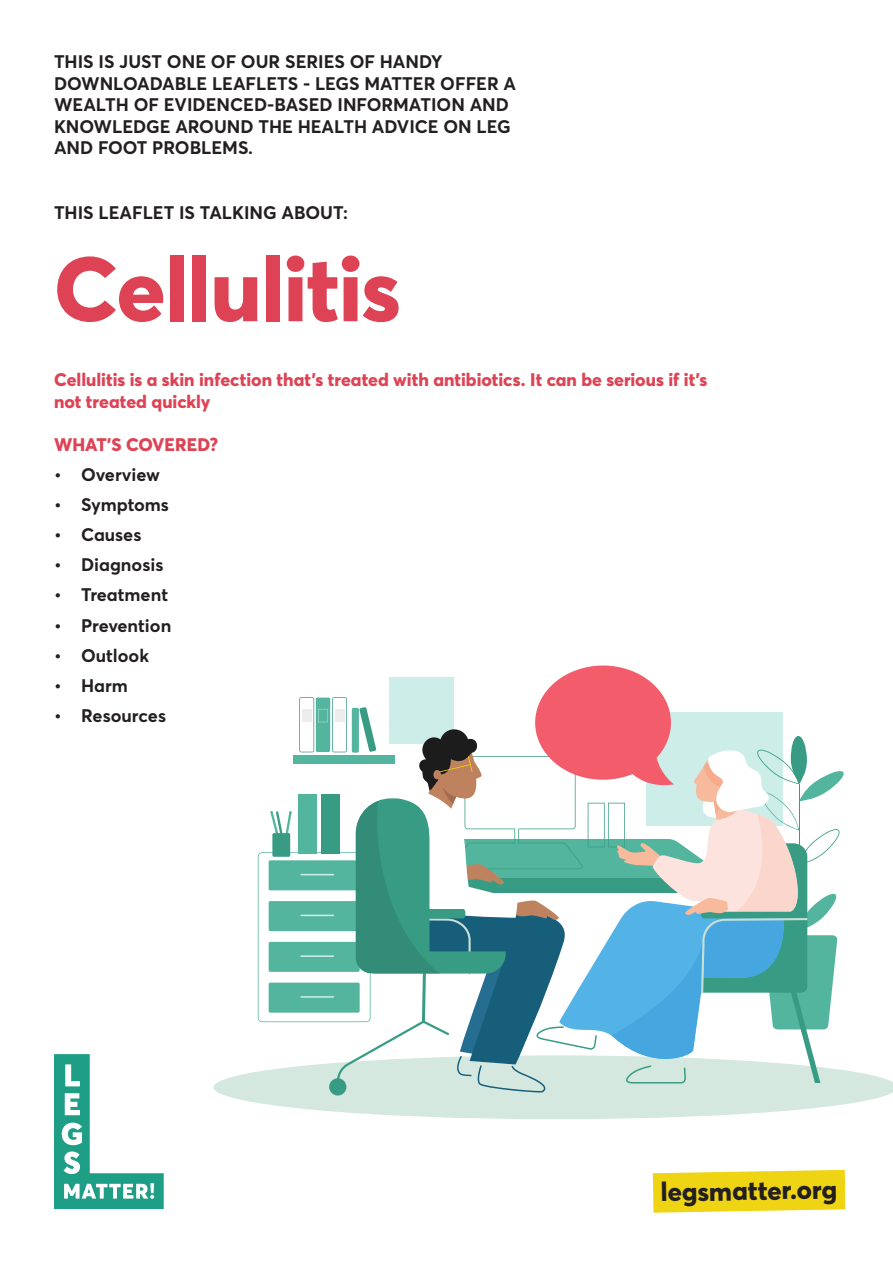
<style>
.page{position:relative;width:893px;height:1263px;background:#fff}
.page>*{position:absolute;margin:0;border:0;box-sizing:border-box;transform-origin:0 0}
.t1{font:800 90px "Averta Std";letter-spacing:-.015em;color:#dd4354}
.t2{font:800 26.25px "Averta Std";color:#231f20}
.t3{font:700 18px/21.6px "Averta Std";color:#231f20}
.t4{font:800 18px/21.6px "Averta Std";color:#dd4354}
</style>
<div class="page">
<svg style="left:54px;top:1054px;width:110px;height:155px"></svg>
<svg style="left:652px;top:1169px;width:194px;height:44px"></svg>
<svg style="left:213px;top:665px;width:680px;height:454px"></svg>
<p class="t3" style="left:54px;top:51px;width:464px">THIS IS JUST ONE OF OUR SERIES OF HANDY DOWNLOADABLE LEAFLETS - LEGS MATTER OFFER A WEALTH OF EVIDENCED-BASED INFORMATION AND KNOWLEDGE AROUND THE HEALTH ADVICE ON LEG AND FOOT PROBLEMS.</p>
<p class="t3" style="left:54px;top:202px;width:295px">THIS LEAFLET IS TALKING ABOUT:</p>
<p class="t1" style="left:54px;top:232px;width:348px">Cellulitis</p>
<p class="t4" style="left:54px;top:369px;width:655px">Cellulitis is a skin infection that’s treated with antibiotics. It can be serious if it’s not treated quickly</p>
<p class="t4" style="left:54px;top:433px;width:166px">WHAT’S COVERED?</p>
<p class="t3" style="left:54px;top:464px;width:108px">• Overview</p>
<p class="t3" style="left:54px;top:494px;width:117px">• Symptoms</p>
<p class="t3" style="left:54px;top:524px;width:89px">• Causes</p>
<p class="t3" style="left:54px;top:554px;width:111px">• Diagnosis</p>
<p class="t3" style="left:54px;top:584px;width:116px">• Treatment</p>
<p class="t3" style="left:54px;top:614px;width:119px">• Prevention</p>
<p class="t3" style="left:54px;top:644px;width:97px">• Outlook</p>
<p class="t3" style="left:54px;top:674px;width:75px">• Harm</p>
<p class="t3" style="left:54px;top:704px;width:114px">• Resources</p>
<p class="t2" style="left:660px;top:1175px;width:178px;rotate:-1deg">legsmatter.org</p>
</div>
